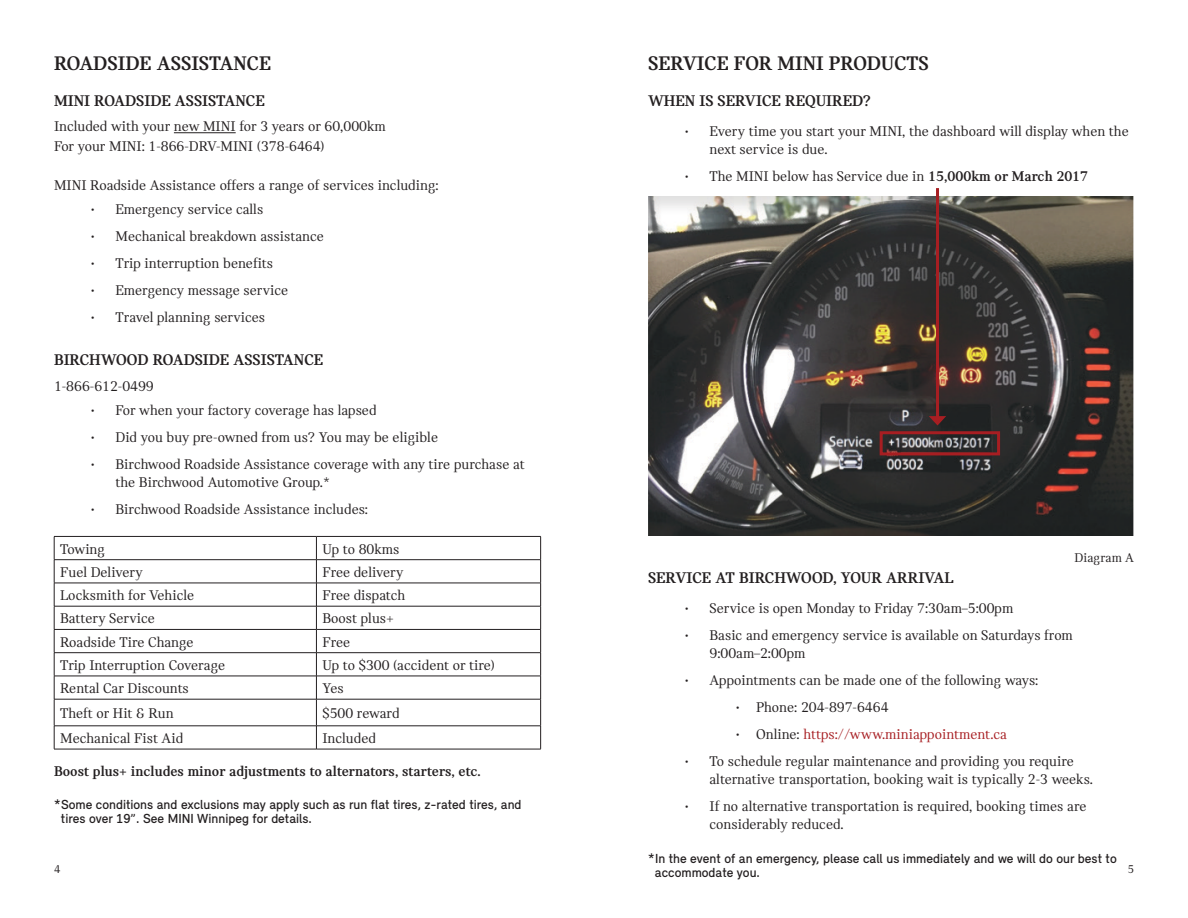
<style>
.page{position:relative;width:1188px;height:918px;background:#fff}
.page>*{position:absolute;margin:0;border:0;box-sizing:border-box;transform-origin:0 0}
.B_Head{font:700 21px "MINI Serif";color:#231f20}
.Sub_Headline{font:16.5px "MINI Serif Headline";color:#231f20}
.List_Paragraph{font:15px/18px "MINI Serif";color:#231f20}
.t1{font:700 15px "MINI Serif";color:#231f20}
.List_Paragraph-2{font:15px "MINI Serif";color:#a71e22}
.Legal{font:13.5px/13.5px "MINI Sans Serif";color:#231f20}
.t2{font:13.5px "MINI Serif";color:#231f20}
.t3{font:12px "MINI Serif";color:#231f20}
.s1{font-weight:700}
.s2{color:#231f20}
</style>
<div class="page">
<hr style="left:174px;top:132px;width:62px;height:1px;background:#231f20">
<hr style="left:54px;top:536px;width:262px;height:1px;background:#231f20">
<hr style="left:316px;top:536px;width:225px;height:1px;background:#231f20">
<hr style="left:54px;top:559px;width:262px;height:1px;background:#231f20">
<hr style="left:316px;top:559px;width:225px;height:1px;background:#231f20">
<hr style="left:54px;top:583px;width:262px;height:1px;background:#231f20">
<hr style="left:316px;top:583px;width:225px;height:1px;background:#231f20">
<hr style="left:54px;top:606px;width:262px;height:1px;background:#231f20">
<hr style="left:316px;top:606px;width:225px;height:1px;background:#231f20">
<hr style="left:54px;top:629px;width:262px;height:1px;background:#231f20">
<hr style="left:316px;top:629px;width:225px;height:1px;background:#231f20">
<hr style="left:54px;top:652px;width:262px;height:1px;background:#231f20">
<hr style="left:316px;top:652px;width:225px;height:1px;background:#231f20">
<hr style="left:54px;top:676px;width:262px;height:1px;background:#231f20">
<hr style="left:316px;top:676px;width:225px;height:1px;background:#231f20">
<hr style="left:54px;top:699px;width:262px;height:1px;background:#231f20">
<hr style="left:316px;top:699px;width:225px;height:1px;background:#231f20">
<hr style="left:54px;top:726px;width:262px;height:1px;background:#231f20">
<svg style="left:54px;top:537px;width:1px;height:212px"></svg>
<hr style="left:316px;top:726px;width:225px;height:1px;background:#231f20">
<svg style="left:316px;top:537px;width:1px;height:212px"></svg>
<svg style="left:540px;top:537px;width:1px;height:212px"></svg>
<hr style="left:54px;top:749px;width:262px;height:1px;background:#231f20">
<hr style="left:316px;top:749px;width:225px;height:1px;background:#231f20">
<div style="left:648px;top:197px;width:486px;height:339px;background:#231f20;opacity:.15"></div>
<div style="left:880px;top:431px;width:120px;height:24px;border:3px solid #a71e22"></div>
<hr style="left:936px;top:188px;width:3px;height:231px;background:#a71e22">
<svg style="left:929px;top:416px;width:17px;height:9px"></svg>
<p class="B_Head" style="left:54px;top:51px;width:219px">ROADSIDE ASSISTANCE</p>
<p class="Sub_Headline" style="left:54px;top:92px;width:212px">MINI ROADSIDE ASSISTANCE</p>
<p class="List_Paragraph" style="left:54px;top:117px;width:333px">Included with your new MINI for 3 years or 60,000km</p>
<p class="List_Paragraph" style="left:54px;top:137px;width:272px">For your MINI: 1-866-DRV-MINI (378-6464)</p>
<p class="List_Paragraph" style="left:54px;top:176px;width:386px">MINI Roadside Assistance offers a range of services including:</p>
<p class="List_Paragraph" style="left:91px;top:200px;width:173px">• Emergency service calls</p>
<p class="List_Paragraph" style="left:91px;top:227px;width:234px">• Mechanical breakdown assistance</p>
<p class="List_Paragraph" style="left:91px;top:254px;width:183px">• Trip interruption benefits</p>
<p class="List_Paragraph" style="left:91px;top:281px;width:198px">• Emergency message service</p>
<p class="List_Paragraph" style="left:91px;top:308px;width:175px">• Travel planning services</p>
<p class="Sub_Headline" style="left:54px;top:351px;width:271px">BIRCHWOOD ROADSIDE ASSISTANCE</p>
<p class="List_Paragraph" style="left:54px;top:377px;width:101px">1-866-612-0499</p>
<p class="List_Paragraph" style="left:91px;top:401px;width:287px">• For when your factory coverage has lapsed</p>
<p class="List_Paragraph" style="left:91px;top:428px;width:348px">• Did you buy pre-owned from us? You may be eligible</p>
<p class="List_Paragraph" style="left:116px;top:455px;width:411px;text-indent:-24px">• Birchwood Roadside Assistance coverage with any tire purchase at the Birchwood Automotive Group.*</p>
<p class="List_Paragraph" style="left:91px;top:500px;width:278px">• Birchwood Roadside Assistance includes:</p>
<p class="List_Paragraph" style="left:60px;top:540px;width:46px">Towing</p>
<p class="List_Paragraph" style="left:322px;top:540px;width:79px">Up to 80kms</p>
<p class="List_Paragraph" style="left:60px;top:563px;width:84px">Fuel Delivery</p>
<p class="List_Paragraph" style="left:322px;top:563px;width:82px">Free delivery</p>
<p class="List_Paragraph" style="left:60px;top:586px;width:136px">Locksmith for Vehicle</p>
<p class="List_Paragraph" style="left:322px;top:586px;width:84px">Free dispatch</p>
<p class="List_Paragraph" style="left:60px;top:610px;width:96px">Battery Service</p>
<p class="List_Paragraph" style="left:322px;top:610px;width:73px">Boost plus+</p>
<p class="List_Paragraph" style="left:60px;top:633px;width:135px">Roadside Tire Change</p>
<p class="List_Paragraph" style="left:322px;top:633px;width:29px">Free</p>
<p class="List_Paragraph" style="left:60px;top:656px;width:167px">Trip Interruption Coverage</p>
<p class="List_Paragraph" style="left:322px;top:656px;width:174px">Up to $300 (accident or tire)</p>
<p class="List_Paragraph" style="left:60px;top:679px;width:130px">Rental Car Discounts</p>
<p class="List_Paragraph" style="left:322px;top:679px;width:23px">Yes</p>
<p class="List_Paragraph" style="left:60px;top:704px;width:115px">Theft or Hit &amp; Run</p>
<p class="List_Paragraph" style="left:322px;top:704px;width:79px">$500 reward</p>
<p class="List_Paragraph" style="left:60px;top:729px;width:125px">Mechanical Fist Aid</p>
<p class="List_Paragraph" style="left:322px;top:729px;width:55px">Included</p>
<p class="t1" style="left:54px;top:763px;width:428px">Boost plus+ includes minor adjustments to alternators, starters, etc.</p>
<p class="Legal" style="left:54px;top:797px;width:469px">*Some conditions and exclusions may apply such as run flat tires, z-rated tires, and</p>
<p class="Legal" style="left:61px;top:811px;width:253px">tires over 19”. See MINI Winnipeg for details.</p>
<p class="B_Head" style="left:648px;top:51px;width:282px">SERVICE FOR MINI PRODUCTS</p>
<p class="Sub_Headline" style="left:648px;top:92px;width:224px">WHEN IS SERVICE REQUIRED?</p>
<p class="List_Paragraph" style="left:710px;top:122px;width:421px;text-indent:-24px">• Every time you start your MINI, the dashboard will display when the next service is due.</p>
<p class="List_Paragraph" style="left:685px;top:167px;width:404px">• The MINI below has Service due in <span class="s1">15,000km or March 2017</span></p>
<p class="t2" style="left:1074px;top:550px;width:61px">Diagram A</p>
<p class="Sub_Headline" style="left:648px;top:569px;width:307px">SERVICE AT BIRCHWOOD, YOUR ARRIVAL</p>
<p class="List_Paragraph" style="left:685px;top:599px;width:330px">• Service is open Monday to Friday 7:30am–5:00pm</p>
<p class="List_Paragraph" style="left:710px;top:626px;width:365px;text-indent:-24px">• Basic and emergency service is available on Saturdays from<br>9:00am–2:00pm</p>
<p class="List_Paragraph" style="left:685px;top:671px;width:355px">• Appointments can be made one of the following ways:</p>
<p class="List_Paragraph" style="left:736px;top:698px;width:154px">• Phone: 204-897-6464</p>
<p class="List_Paragraph-2" style="left:736px;top:726px;width:272px"><span class="s2">• Online:</span> https://www.miniappointment.ca</p>
<p class="List_Paragraph" style="left:710px;top:752px;width:385px;text-indent:-24px">• To schedule regular maintenance and providing you require alternative transportation, booking wait is typically 2-3 weeks.</p>
<p class="List_Paragraph" style="left:710px;top:797px;width:378px;text-indent:-24px">• If no alternative transportation is required, booking times are considerably reduced.</p>
<p class="Legal" style="left:655px;top:851px;width:463px;text-indent:-7px">*In the event of an emergency, please call us immediately and we will do our best to accommodate you.</p>
<p class="t3" style="left:54px;top:863px;width:8px">4</p>
<p class="t3" style="left:1128px;top:863px;width:8px">5</p>
</div>
